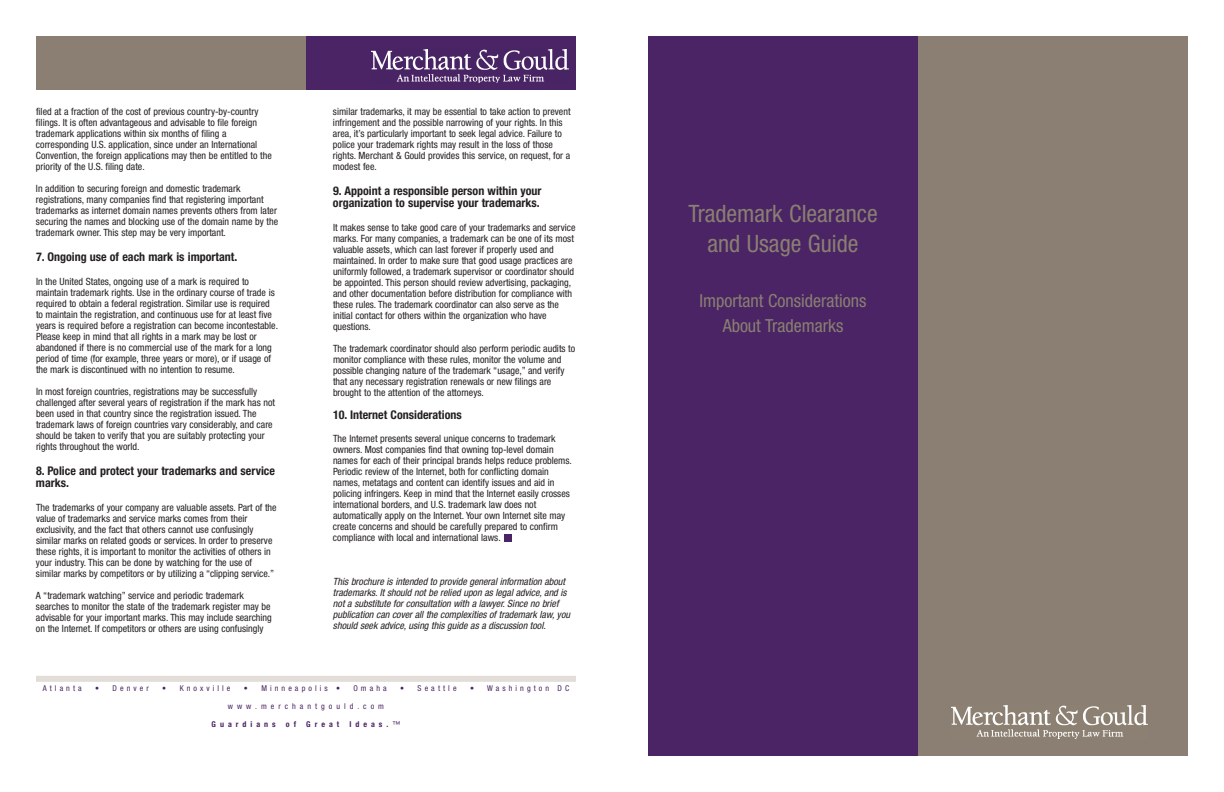
<style>
.page{position:relative;width:1224px;height:792px;background:#fff}
.page>*{position:absolute;margin:0;border:0;box-sizing:border-box;transform-origin:0 0}
.t1{font:condensed 24px/30px "Helvetica Neue";color:#8a7f72;text-align:center}
.t2{font:condensed 18px/25px "Helvetica Neue";color:#8a7f72;text-align:center}
.t3{font:700 condensed 12px/12px "Helvetica Neue";color:#231f20}
.t4{font:condensed 10px/11px "Helvetica Neue";color:#231f20}
.t5{font:italic condensed 10px/11px "Helvetica Neue";color:#231f20}
.t6{font:condensed 8px "Helvetica Neue";letter-spacing:.385em;color:#4a2464}
.t7{font:700 condensed 8px "Helvetica Neue";letter-spacing:.5em;color:#4a2464}
.t8{font:condensed 8px "Helvetica Neue";letter-spacing:.5em;color:#4a2464}
.s1{font-weight:400}
</style>
<div class="page">
<div style="left:648px;top:36px;width:270px;height:720px;background:#4a2464"></div>
<div style="left:918px;top:36px;width:270px;height:720px;background:#8a7f72"></div>
<img style="left:951px;top:705px;width:197px;height:33px">
<div style="left:36px;top:36px;width:540px;height:54px;background:#4a2464"></div>
<div style="left:36px;top:36px;width:270px;height:54px;background:#8a7f72"></div>
<div style="left:36px;top:676px;width:540px;height:6px;background:#e2ddd8"></div>
<img style="left:372px;top:50px;width:196px;height:33px">
<div style="left:505px;top:534px;width:7px;height:7px;background:#4a2464"></div>
<p class="t4" style="left:36px;top:107px;width:237px">filed at a fraction of the cost of previous country-by-country filings. It is often advantageous and advisable to file foreign trademark applications within six months of filing a corresponding U.S. application, since under an International Convention, the foreign applications may then be entitled to the priority of the U.S. filing date.</p>
<p class="t4" style="left:36px;top:184px;width:244px">In addition to securing foreign and domestic trademark registrations, many companies find that registering important trademarks as internet domain names prevents others from later securing the names and blocking use of the domain name by the trademark owner. This step may be very important.</p>
<p class="t3" style="left:36px;top:252px;width:203px">7. Ongoing use of each mark is important.</p>
<p class="t4" style="left:36px;top:277px;width:244px">In the United States, ongoing use of a mark is required to maintain trademark rights. Use in the ordinary course of trade is required to obtain a federal registration. Similar use is required to maintain the registration, and continuous use for at least five years is required before a registration can become incontestable.<br>Please keep in mind that all rights in a mark may be lost or abandoned if there is no commercial use of the mark for a long period of time (for example, three years or more), or if usage of the mark is discontinued with no intention to resume.</p>
<p class="t4" style="left:36px;top:387px;width:241px">In most foreign countries, registrations may be successfully challenged after several years of registration if the mark has not been used in that country since the registration issued. The trademark laws of foreign countries vary considerably, and care should be taken to verify that you are suitably protecting your rights throughout the world.</p>
<p class="t3" style="left:36px;top:466px;width:240px">8. Police and protect your trademarks and service marks.</p>
<p class="t4" style="left:36px;top:503px;width:242px">The trademarks of your company are valuable assets. Part of the value of trademarks and service marks comes from their exclusivity, and the fact that others cannot use confusingly similar marks on related goods or services. In order to preserve these rights, it is important to monitor the activities of others in your industry. This can be done by watching for the use of similar marks by competitors or by utilizing a “clipping service.”</p>
<p class="t4" style="left:36px;top:591px;width:237px">A “trademark watching” service and periodic trademark searches to monitor the state of the trademark register may be advisable for your important marks. This may include searching on the Internet. If competitors or others are using confusingly</p>
<p class="t4" style="left:333px;top:107px;width:239px">similar trademarks, it may be essential to take action to prevent infringement and the possible narrowing of your rights. In this area, it’s particularly important to seek legal advice. Failure to police your trademark rights may result in the loss of those rights. Merchant &amp; Gould provides this service, on request, for a modest fee.</p>
<p class="t3" style="left:333px;top:186px;width:210px">9. Appoint a responsible person within your organization to supervise your trademarks.</p>
<p class="t4" style="left:333px;top:223px;width:244px">It makes sense to take good care of your trademarks and service marks. For many companies, a trademark can be one of its most valuable assets, which can last forever if properly used and maintained. In order to make sure that good usage practices are uniformly followed, a trademark supervisor or coordinator should be appointed. This person should review advertising, packaging, and other documentation before distribution for compliance with these rules. The trademark coordinator can also serve as the initial contact for others within the organization who have questions.</p>
<p class="t4" style="left:333px;top:344px;width:244px">The trademark coordinator should also perform periodic audits to monitor compliance with these rules, monitor the volume and possible changing nature of the trademark “usage,” and verify that any necessary registration renewals or new filings are brought to the attention of the attorneys.</p>
<p class="t3" style="left:333px;top:410px;width:130px">10. Internet Considerations</p>
<p class="t4" style="left:333px;top:434px;width:240px">The Internet presents several unique concerns to trademark owners. Most companies find that owning top-level domain names for each of their principal brands helps reduce problems.<br>Periodic review of the Internet, both for conflicting domain names, metatags and content can identify issues and aid in policing infringers. Keep in mind that the Internet easily crosses international borders, and U.S. trademark law does not automatically apply on the Internet. Your own Internet site may create concerns and should be carefully prepared to confirm compliance with local and international laws.</p>
<p class="t5" style="left:333px;top:577px;width:239px">This brochure is intended to provide general information about trademarks. It should not be relied upon as legal advice, and is not a substitute for consultation with a lawyer. Since no brief publication can cover all the complexities of trademark law, you should seek advice, using this guide as a discussion tool.</p>
<p class="t6" style="left:43px;top:685px;width:41px">Atlanta</p>
<p class="t6" style="left:95px;top:685px;width:55px">• Denver</p>
<p class="t6" style="left:162px;top:685px;width:70px">• Knoxville</p>
<p class="t6" style="left:244px;top:685px;width:98px">• Minneapolis •</p>
<p class="t6" style="left:353px;top:685px;width:35px">Omaha</p>
<p class="t6" style="left:400px;top:685px;width:58px">• Seattle</p>
<p class="t6" style="left:470px;top:685px;width:101px">• Washington DC</p>
<p class="t8" style="left:228px;top:703px;width:158px">www.merchantgould.com</p>
<p class="t7" style="left:212px;top:721px;width:66px">Guardians</p>
<p class="t7" style="left:286px;top:721px;width:12px">o f</p>
<p class="t7" style="left:306px;top:721px;width:35px">Great</p>
<p class="t7" style="left:349px;top:721px;width:52px">Ideas.<span class="s1">™</span></p>
<h1 class="t1" style="left:688px;top:201px;width:191px">Trademark Clearance and Usage Guide</h1>
<h2 class="t2" style="left:699px;top:290px;width:169px">Important Considerations<br>About Trademarks</h2>
</div>
